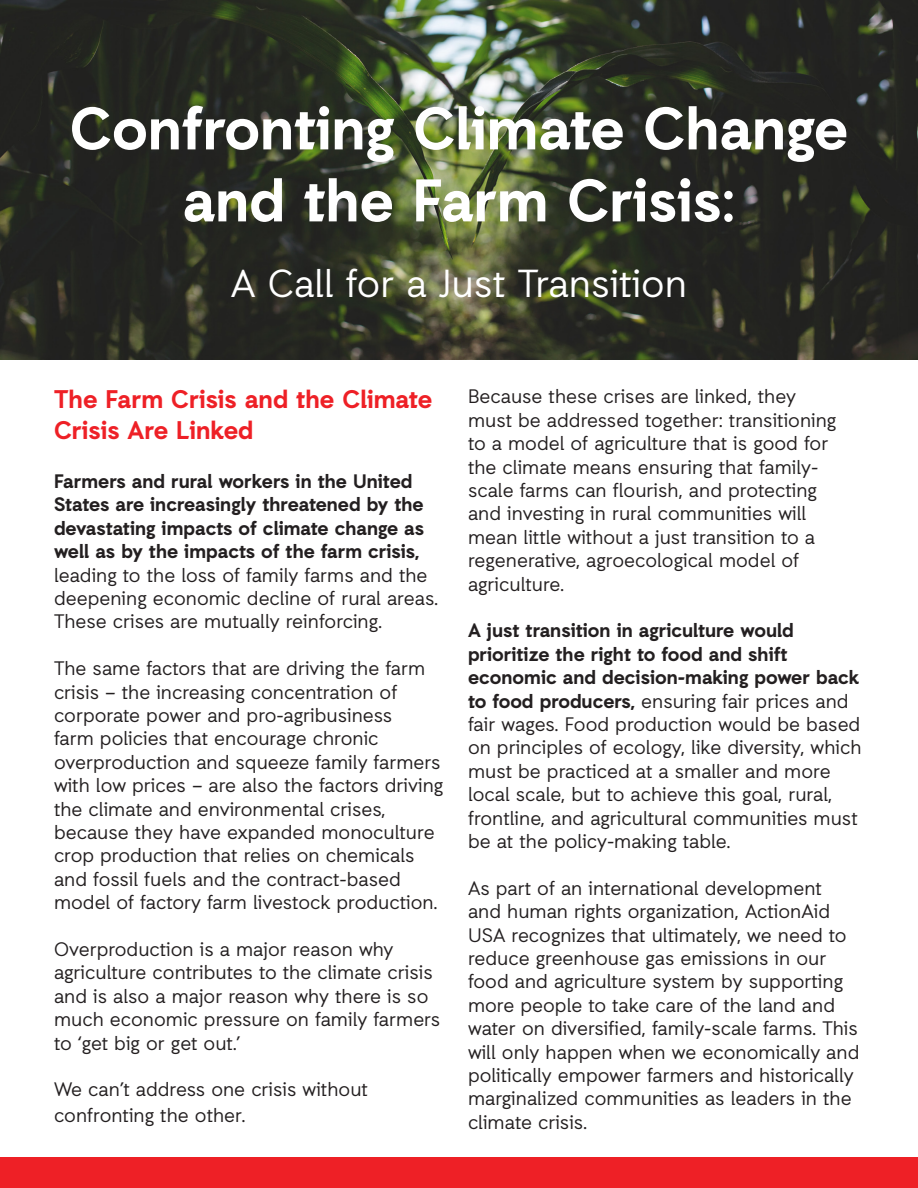
<style>
.page{position:relative;width:918px;height:1188px;background:#fff}
.page>*{position:absolute;margin:0;border:0;box-sizing:border-box;transform-origin:0 0}
.t1{font:700 60px "Auxilia";color:#fff}
.t2{font:39px "Auxilia";color:#fff}
.t3{font:700 25.5px/30.6px "Auxilia";color:#ee2026}
.t4{font:19.5px/23.4px "Auxilia";color:#231f20}
.t5{font:700 19.5px/23.4px "Auxilia";color:#231f20}
.s1{font-weight:400}
.s2{font-weight:700}
</style>
<div class="page">
<img style="left:0;top:0;width:918px;height:360px">
<div style="left:1px;top:1157px;width:917px;height:31px;background:#ee2026"></div>
<p class="t1" style="left:70px;top:91px;width:780px">Confronting Climate Change</p>
<p class="t1" style="left:183px;top:163px;width:554px">and the Farm Crisis:</p>
<p class="t2" style="left:231px;top:260px;width:458px">A Call for a Just Transition</p>
<p class="t3" style="left:54px;top:383px;width:380px">The Farm Crisis and the Climate<br>Crisis Are Linked</p>
<p class="t5" style="left:54px;top:469px;width:386px">Farmers and rural workers in the United States are increasingly threatened by the devastating impacts of climate change as well as by the impacts of the farm crisis, <span class="s1">leading to the loss of family farms and the deepening economic decline of rural areas.<br>These crises are mutually reinforcing.</span></p>
<p class="t4" style="left:54px;top:656px;width:391px">The same factors that are driving the farm crisis – the increasing concentration of corporate power and pro-agribusiness<br>farm policies that encourage chronic overproduction and squeeze family farmers with low prices – are also the factors driving the climate and environmental crises, because they have expanded monoculture crop production that relies on chemicals and fossil fuels and the contract-based model of factory farm livestock production.</p>
<p class="t4" style="left:54px;top:937px;width:388px">Overproduction is a major reason why agriculture contributes to the climate crisis and is also a major reason why there is so much economic pressure on family farmers to ‘get big or get out.’</p>
<p class="t4" style="left:54px;top:1077px;width:315px;line-height:25.2px">We can’t address one crisis without confronting the other.</p>
<p class="t4" style="left:468px;top:384px;width:370px">Because these crises are linked, they must be addressed together: transitioning to a model of agriculture that is good for the climate means ensuring that family&shy;scale farms can flourish, and protecting and investing in rural communities will mean little without a just transition to a regenerative, agroecological model of agriculture.</p>
<p class="t4" style="left:468px;top:618px;width:395px"><span class="s2">A just transition in agriculture would prioritize the right to food and shift economic and decision-making power back to food producers,</span> ensuring fair prices and fair wages. Food production would be based on principles of ecology, like diversity, which must be practiced at a smaller and more local scale, but to achieve this goal, rural, frontline, and agricultural communities must be at the policy-making table.</p>
<p class="t4" style="left:468px;top:876px;width:393px">As part of an international development and human rights organization, ActionAid USA recognizes that ultimately, we need to reduce greenhouse gas emissions in our food and agriculture system by supporting more people to take care of the land and water on diversified, family-scale farms. This will only happen when we economically and politically empower farmers and historically marginalized communities as leaders in the climate crisis.</p>
</div>
